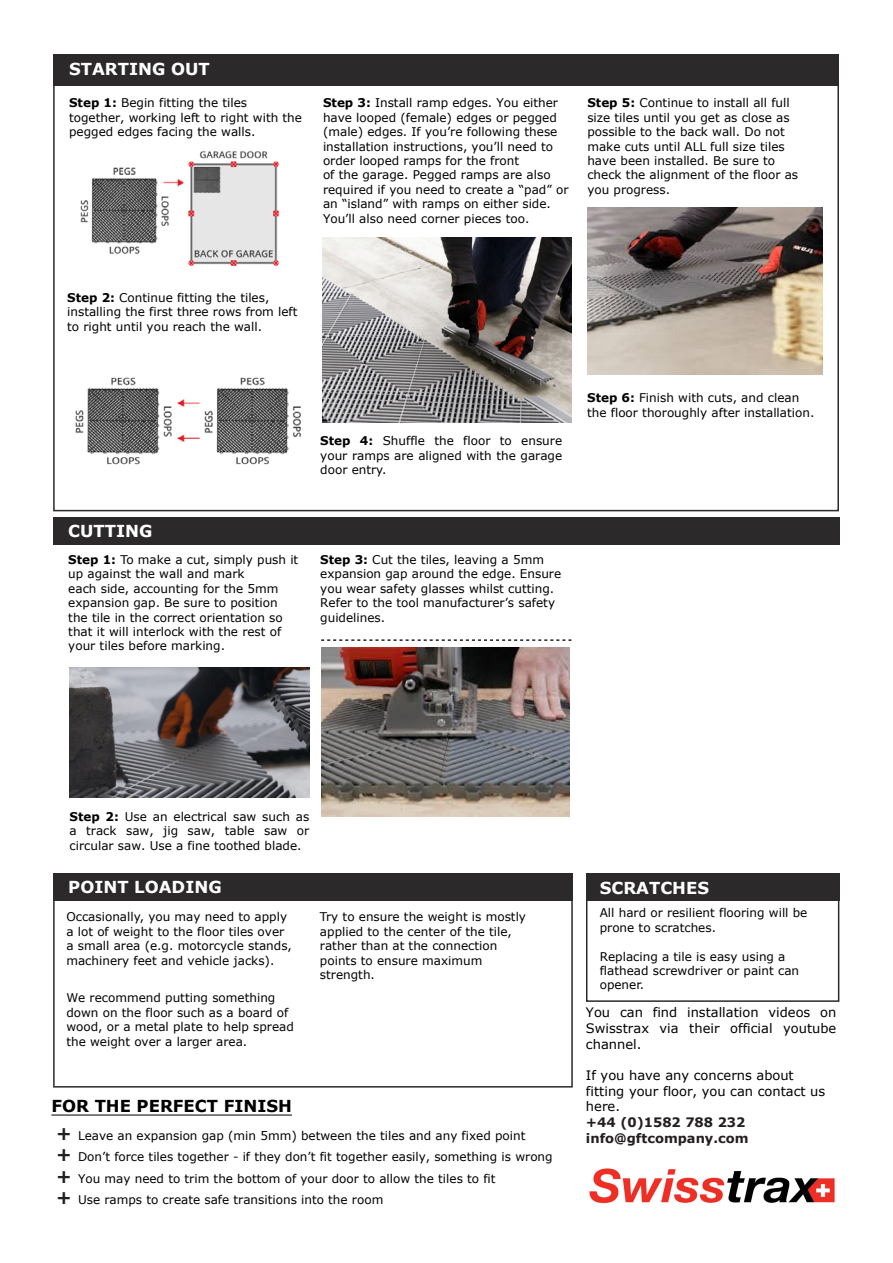
<style>
.page{position:relative;width:893px;height:1263px;background:#fff}
.page>*{position:absolute;margin:0;border:0;box-sizing:border-box;transform-origin:0 0}
.t1{font:700 16.5px "Verdana";color:#fff}
.t2{font:700 16.5px "Verdana";color:#000}
.t3{font:13.05px/15.6px "Verdana";color:#000;text-align:justify}
.t4{font:700 13.05px "Verdana";color:#231f20}
.t5{font:12px/14.4px "Verdana";color:#000}
.s1{font-weight:700}
.s2{font-weight:700;font-size:18px;color:#231f20}
</style>
<div class="page">
<div style="left:53px;top:54px;width:786px;height:31px;background:#2b292a"></div>
<div style="left:53px;top:517px;width:786px;height:28px;background:#2b292a"></div>
<svg style="left:321px;top:639px;width:250px;height:2px"></svg>
<div style="left:53px;top:873px;width:520px;height:214px;border:2px solid #2b292a"></div>
<div style="left:53px;top:873px;width:520px;height:28px;background:#2b292a"></div>
<div style="left:586px;top:874px;width:253px;height:128px;border:2px solid #2b292a"></div>
<div style="left:586px;top:873px;width:253px;height:28px;background:#2b292a"></div>
<img style="left:80px;top:151px;width:200px;height:115px">
<img style="left:75px;top:377px;width:226px;height:88px">
<img style="left:323px;top:237px;width:248px;height:185px">
<img style="left:70px;top:667px;width:240px;height:131px">
<img style="left:587px;top:207px;width:235px;height:167px">
<img style="left:321px;top:648px;width:249px;height:168px">
<hr style="left:51px;top:1115px;width:241px;height:1px;background:#000">
<img style="left:589px;top:1168px;width:246px;height:36px">
<p class="t1" style="left:69px;top:58px;width:142px">STARTING OUT</p>
<p class="t5" style="left:69px;top:96px;width:234px"><span class="s1">Step 1:</span> Begin fitting the tiles together, working left to right with the pegged edges facing the walls.</p>
<p class="t5" style="left:323px;top:96px;width:247px"><span class="s1">Step 3:</span> Install ramp edges. You either have looped (female) edges or pegged (male) edges. If you’re following these installation instructions, you’ll need to order looped ramps for the front<br>of the garage. Pegged ramps are also required if you need to create a “pad” or an “island” with ramps on either side.<br>You’ll also need corner pieces too.</p>
<p class="t5" style="left:587px;top:96px;width:212px"><span class="s1">Step 5:</span> Continue to install all full size tiles until you get as close as possible to the back wall. Do not make cuts until ALL full size tiles have been installed. Be sure to check the alignment of the floor as you progress.</p>
<p class="t5" style="left:67px;top:290px;width:232px"><span class="s1">Step 2:</span> Continue fitting the tiles, installing the first three rows from left to right until you reach the wall.</p>
<p class="t5" style="left:320px;top:433px;width:243px;text-align:justify"><span class="s1">Step 4:</span> Shuffle the floor to ensure your ramps are aligned with the garage door entry.</p>
<p class="t5" style="left:587px;top:390px;width:229px"><span class="s1">Step 6:</span> Finish with cuts, and clean the floor thoroughly after installation.</p>
<p class="t1" style="left:68px;top:519px;width:86px">CUTTING</p>
<p class="t5" style="left:68px;top:552px;width:232px"><span class="s1">Step 1:</span> To make a cut, simply push it up against the wall and mark<br>each side, accounting for the 5mm expansion gap. Be sure to position the tile in the correct orientation so that it will interlock with the rest of your tiles before marking.</p>
<p class="t5" style="left:320px;top:552px;width:242px"><span class="s1">Step 3:</span> Cut the tiles, leaving a 5mm expansion gap around the edge. Ensure you wear safety glasses whilst cutting.<br>Refer to the tool manufacturer’s safety guidelines.</p>
<p class="t5" style="left:70px;top:809px;width:241px;text-align:justify"><span class="s1">Step 2:</span> Use an electrical saw such as a track saw, jig saw, table saw or circular saw. Use a fine toothed blade.</p>
<p class="t1" style="left:68px;top:875px;width:155px">POINT LOADING</p>
<p class="t5" style="left:66px;top:910px;width:227px">Occasionally, you may need to apply a lot of weight to the floor tiles over a small area (e.g. motorcycle stands, machinery feet and vehicle jacks).</p>
<p class="t5" style="left:66px;top:990px;width:229px">We recommend putting something down on the floor such as a board of wood, or a metal plate to help spread the weight over a larger area.</p>
<p class="t5" style="left:320px;top:910px;width:208px">Try to ensure the weight is mostly applied to the center of the tile, rather than at the connection points to ensure maximum strength.</p>
<p class="t2" style="left:51px;top:1094px;width:242px">FOR THE PERFECT FINISH</p>
<p class="t5" style="left:56px;top:1124px;width:498px;line-height:21.6px"><span class="s2">+</span> Leave an expansion gap (min 5mm) between the tiles and any fixed point<br><span class="s2">+</span> Don’t force tiles together - if they don’t fit together easily, something is wrong <span class="s2">+</span> You may need to trim the bottom of your door to allow the tiles to fit<br><span class="s2">+</span> Use ramps to create safe transitions into the room</p>
<p class="t1" style="left:600px;top:876px;width:111px">SCRATCHES</p>
<p class="t5" style="left:600px;top:906px;width:209px">All hard or resilient flooring will be prone to scratches.</p>
<p class="t5" style="left:600px;top:949px;width:201px">Replacing a tile is easy using a flathead screwdriver or paint can opener.</p>
<p class="t3" style="left:586px;top:1004px;width:252px">You can find installation videos on Swisstrax via their official youtube channel.</p>
<p class="t3" style="left:586px;top:1067px;width:241px;text-align:left">If you have any concerns about fitting your floor, you can contact us here.</p>
<p class="t4" style="left:586px;top:1113px;width:161px">+44 (0)1582 788 232</p>
<p class="t4" style="left:586px;top:1128px;width:164px">info@gftcompany.com</p>
</div>
